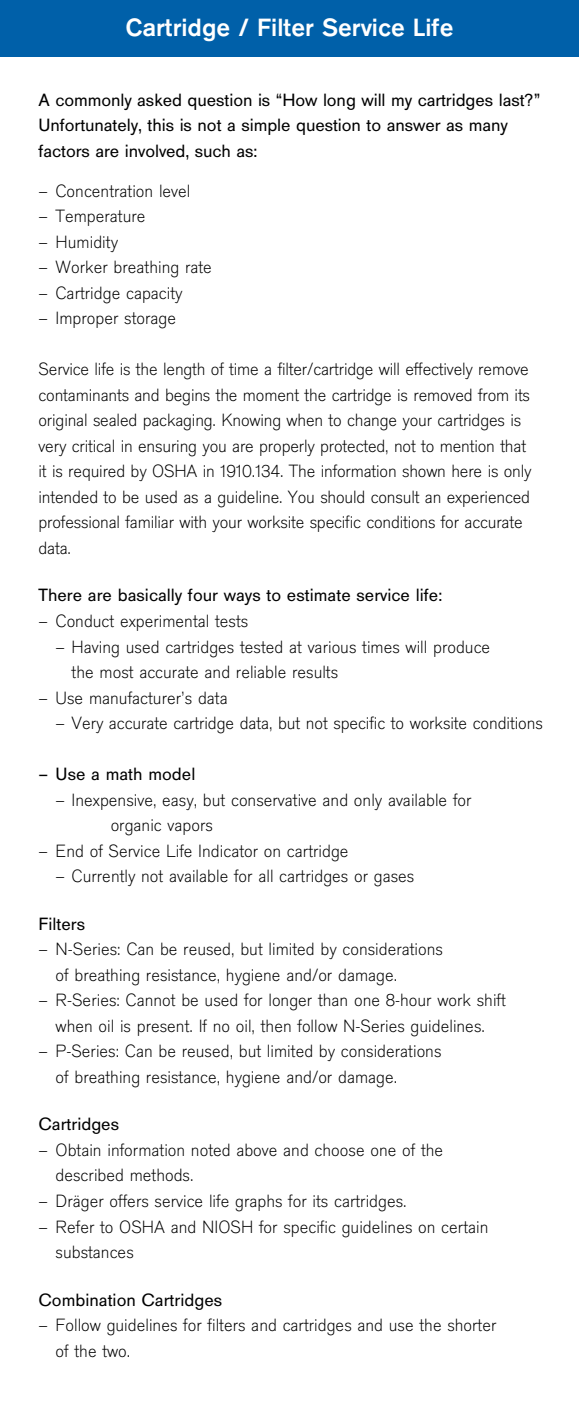
<style>
.page{position:relative;width:579px;height:1418px;background:#fff}
.page>*{position:absolute;margin:0;border:0;box-sizing:border-box;transform-origin:0 0}
.t1{font:700 26px "Draeger San";color:#fff}
.t2{font:300 18.4px/25.6px "Draeger San";color:#000}
.t3{font:18.4px/25.6px "Draeger San";letter-spacing:-.005em;color:#000}
</style>
<div class="page">
<div style="left:0;top:0;width:578px;height:57px;background:#0060a9"></div>
<h1 class="t1" style="left:125px;top:13px;width:329px">Cartridge / Filter Service Life</h1>
<p class="t3" style="left:39px;top:87px;width:503px">A commonly asked question is “How long will my cartridges last?”<br>Unfortunately, this is not a simple question to answer as many factors are involved, such as:</p>
<p class="t2" style="left:39px;top:178px;width:153px">– Concentration level</p>
<p class="t2" style="left:39px;top:203px;width:108px">– Temperature</p>
<p class="t2" style="left:39px;top:229px;width:81px">– Humidity</p>
<p class="t2" style="left:39px;top:254px;width:175px">– Worker breathing rate</p>
<p class="t2" style="left:39px;top:280px;width:145px">– Cartridge capacity</p>
<p class="t2" style="left:39px;top:305px;width:139px">– Improper storage</p>
<p class="t2" style="left:39px;top:356px;width:494px">Service life is the length of time a filter/cartridge will effectively remove contaminants and begins the moment the cartridge is removed from its original sealed packaging. Knowing when to change your cartridges is very critical in ensuring you are properly protected, not to mention that it is required by OSHA in 1910.134. The information shown here is only intended to be used as a guideline. You should consult an experienced professional familiar with your worksite specific conditions for accurate data.</p>
<p class="t3" style="left:39px;top:583px;width:405px">There are basically four ways to estimate service life:</p>
<p class="t2" style="left:39px;top:608px;width:211px">– Conduct experimental tests</p>
<p class="t2" style="left:72px;top:634px;width:420px;text-indent:-16px">– Having used cartridges tested at various times will produce the most accurate and reliable results</p>
<p class="t2" style="left:39px;top:685px;width:190px">– Use manufacturer’s data</p>
<p class="t2" style="left:56px;top:710px;width:488px">– Very accurate cartridge data, but not specific to worksite conditions</p>
<p class="t3" style="left:39px;top:761px;width:158px">– Use a math model</p>
<p class="t2" style="left:111px;top:787px;width:362px;text-indent:-55px">– Inexpensive, easy, but conservative and only available for organic vapors</p>
<p class="t2" style="left:39px;top:838px;width:311px">– End of Service Life Indicator on cartridge</p>
<p class="t2" style="left:56px;top:863px;width:360px">– Currently not available for all cartridges or gases</p>
<p class="t3" style="left:39px;top:911px;width:48px">Filters</p>
<p class="t2" style="left:56px;top:936px;width:388px;text-indent:-17px">– N-Series: Can be reused, but limited by considerations of breathing resistance, hygiene and/or damage.</p>
<p class="t2" style="left:39px;top:987px;width:468px;text-align:center">– R-Series: Cannot be used for longer than one 8-hour work shift when oil is present. If no oil, then follow N-Series guidelines.</p>
<p class="t2" style="left:56px;top:1038px;width:387px;text-indent:-17px">– P-Series: Can be reused, but limited by considerations of breathing resistance, hygiene and/or damage.</p>
<p class="t3" style="left:39px;top:1111px;width:82px">Cartridges</p>
<p class="t2" style="left:56px;top:1137px;width:389px;text-indent:-17px">– Obtain information noted above and choose one of the described methods.</p>
<p class="t2" style="left:39px;top:1188px;width:369px">– Dräger offers service life graphs for its cartridges.</p>
<p class="t2" style="left:56px;top:1213px;width:434px;text-indent:-17px">– Refer to OSHA and NIOSH for specific guidelines on certain substances</p>
<p class="t3" style="left:39px;top:1286px;width:185px">Combination Cartridges</p>
<p class="t2" style="left:56px;top:1312px;width:442px;text-indent:-17px">– Follow guidelines for filters and cartridges and use the shorter of the two.</p>
</div>
